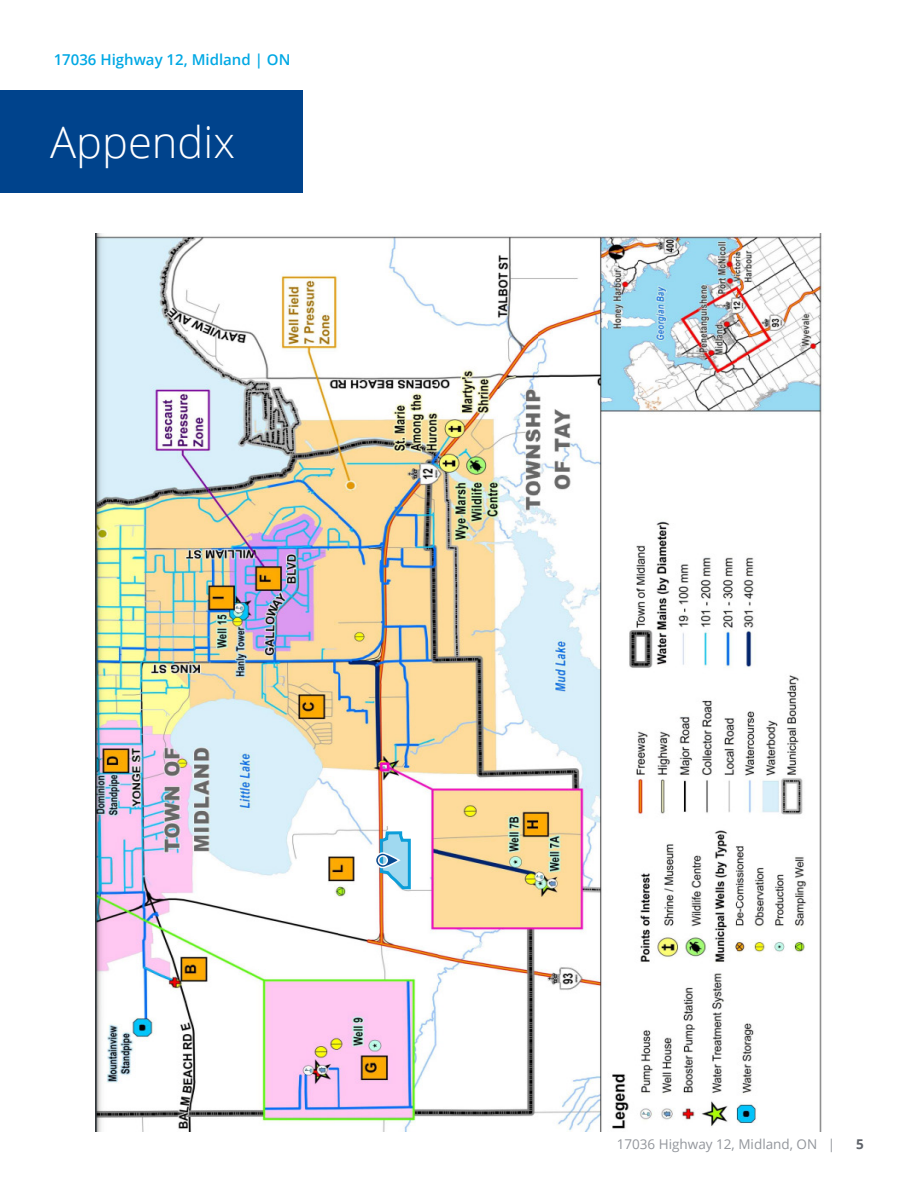
<style>
.page{position:relative;width:918px;height:1188px;background:#fff}
.page>*{position:absolute;margin:0;border:0;box-sizing:border-box;transform-origin:0 0}
.Body_Text_-_Dark_Gre{font:300 43.5px "Open Sans";color:#fff}
.t1{font:600 15px "Open Sans";color:#00a8e4}
.t2{font:13.5px "Open Sans";color:#93969c}
.t3{font:700 13.5px "Open Sans";color:#5f636a}
</style>
<div class="page">
<img style="left:95px;top:234px;width:728px;height:897px">
<div style="left:0;top:90px;width:303px;height:103px;background:#00438c"></div>
<svg style="left:318px;top:715px;width:194px;height:216px"></svg>
<p class="t1" style="left:54px;top:50px;width:238px">17036 Highway 12, Midland | ON</p>
<p class="Body_Text_-_Dark_Gre" style="left:50px;top:112px;width:186px">Appendix</p>
<p class="t2" style="left:617px;top:1135px;width:220px">17036 Highway 12, Midland, ON |</p>
<p class="t3" style="left:856px;top:1135px;width:9px">5</p>
</div>
